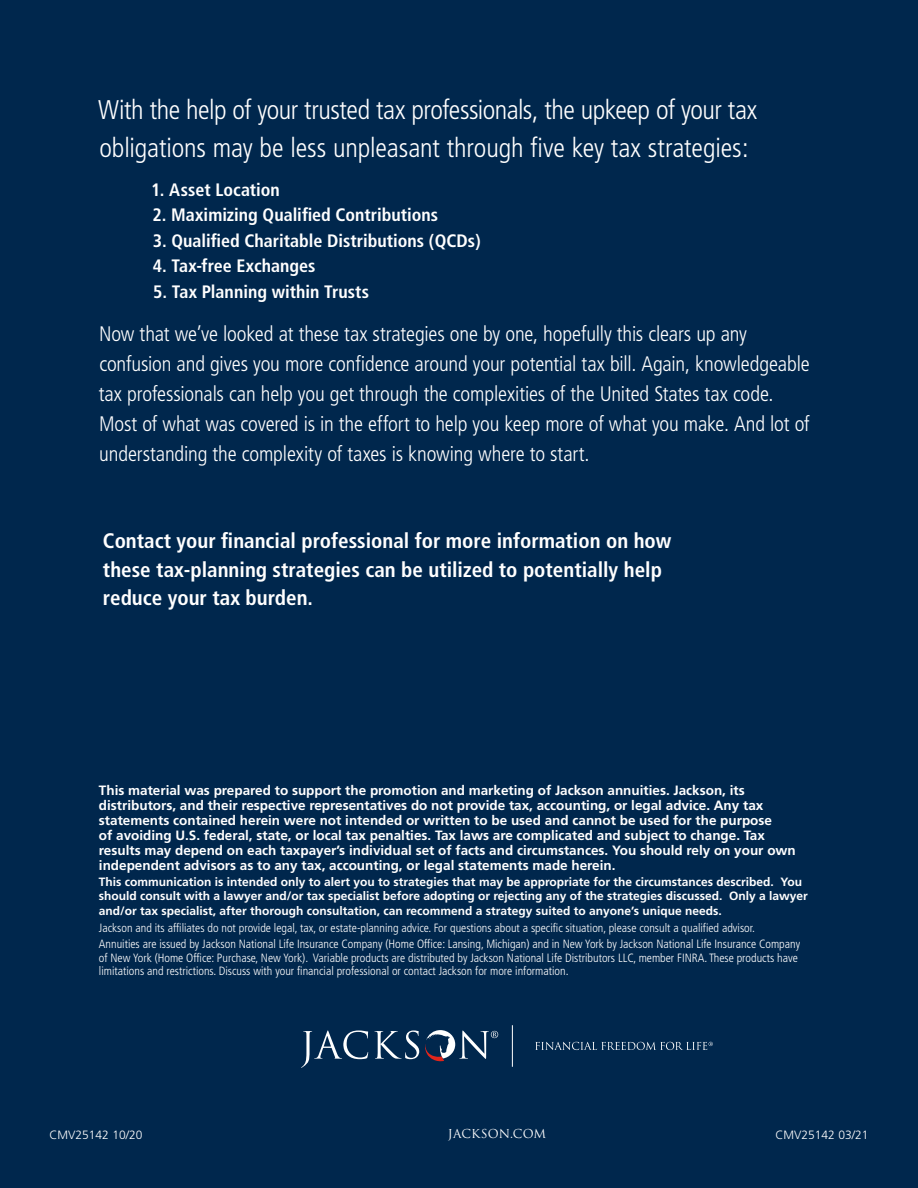
<style>
.page{position:relative;width:918px;height:1188px;background:#00274d}
.page>*{position:absolute;margin:0;border:0;box-sizing:border-box;transform-origin:0 0}
.t1{font:300 condensed 27px/37.5px "Frutiger";letter-spacing:-.01em;color:#fff}
.t2{font:300 condensed 21px/30px "Frutiger";letter-spacing:-.005em;color:#fff}
.t3{font:700 condensed 21px/28.5px "Frutiger";color:#fff}
.t4{font:700 condensed 18px "Frutiger";color:#fff}
.t5{font:700 13.5px/15px "Frutiger";color:#fff}
.t6{font:300 condensed 12px/16.8px "Frutiger";color:#fff}
.t7{font:700 12px/13.5px "Frutiger";color:#fff}
.t8{font:300 12px "Frutiger";color:#fff}
.t9{font:12px "Trajan";letter-spacing:.005em;color:#fff}
</style>
<div class="page">
<svg style="left:301px;top:1030px;width:67px;height:38px"></svg>
<svg style="left:375px;top:1030px;width:123px;height:32px"></svg>
<hr style="left:512px;top:1025px;width:1px;height:42px;background:#fff">
<svg style="left:535px;top:1042px;width:178px;height:8px"></svg>
<h1 class="t1" style="left:98px;top:91px;width:661px">With the help of your trusted tax professionals, the upkeep of your tax obligations may be less unpleasant through five key tax strategies:</h1>
<h3 class="t4" style="left:151px;top:179px;width:130px">1. Asset Location</h3>
<h3 class="t4" style="left:152px;top:204px;width:287px">2. Maximizing Qualified Contributions</h3>
<h3 class="t4" style="left:153px;top:230px;width:329px">3. Qualified Charitable Distributions (QCDs)</h3>
<h3 class="t4" style="left:153px;top:255px;width:164px">4. Tax-free Exchanges</h3>
<h3 class="t4" style="left:153px;top:281px;width:217px">5. Tax Planning within Trusts</h3>
<p class="t2" style="left:99px;top:319px;width:713px">Now that we’ve looked at these tax strategies one by one, hopefully this clears up any confusion and gives you more confidence around your potential tax bill. Again, knowledgeable tax professionals can help you get through the complexities of the United States tax code.<br>Most of what was covered is in the effort to help you keep more of what you make. And lot of understanding the complexity of taxes is knowing where to start.</p>
<h2 class="t3" style="left:103px;top:527px;width:570px">Contact your financial professional for more information on how these tax-planning strategies can be utilized to potentially help reduce your tax burden.</h2>
<p class="t5" style="left:99px;top:782px;width:698px">This material was prepared to support the promotion and marketing of Jackson annuities. Jackson, its distributors, and their respective representatives do not provide tax, accounting, or legal advice. Any tax statements contained herein were not intended or written to be used and cannot be used for the purpose<br>of avoiding U.S. federal, state, or local tax penalties. Tax laws are complicated and subject to change. Tax results may depend on each taxpayer’s individual set of facts and circumstances. You should rely on your own independent advisors as to any tax, accounting, or legal statements made herein.</p>
<p class="t7" style="left:99px;top:875px;width:711px">This communication is intended only to alert you to strategies that may be appropriate for the circumstances described. You should consult with a lawyer and/or tax specialist before adopting or rejecting any of the strategies discussed. Only a lawyer</p>
<p class="t7" style="left:99px;top:904px;width:624px">and/or tax specialist, after thorough consultation, can recommend a strategy suited to anyone’s unique needs.</p>
<p class="t6" style="left:99px;top:919px;width:703px">Jackson and its affiliates do not provide legal, tax, or estate-planning advice. For questions about a specific situation, please consult a qualified advisor.<br>Annuities are issued by Jackson National Life Insurance Company (Home Office: Lansing, Michigan) and in New York by Jackson National Life Insurance Company</p>
<p class="t6" style="left:99px;top:951px;width:700px;line-height:13.5px">of New York (Home Office: Purchase, New York). Variable products are distributed by Jackson National Life Distributors LLC, member FINRA. These products have limitations and restrictions. Discuss with your financial professional or contact Jackson for more information.</p>
<p class="t8" style="left:49px;top:1128px;width:95px">CMV25142 10/20</p>
<p class="t9" style="left:448px;top:1126px;width:100px">JACKSON.COM</p>
<p class="t8" style="left:775px;top:1128px;width:95px">CMV25142 03/21</p>
</div>
